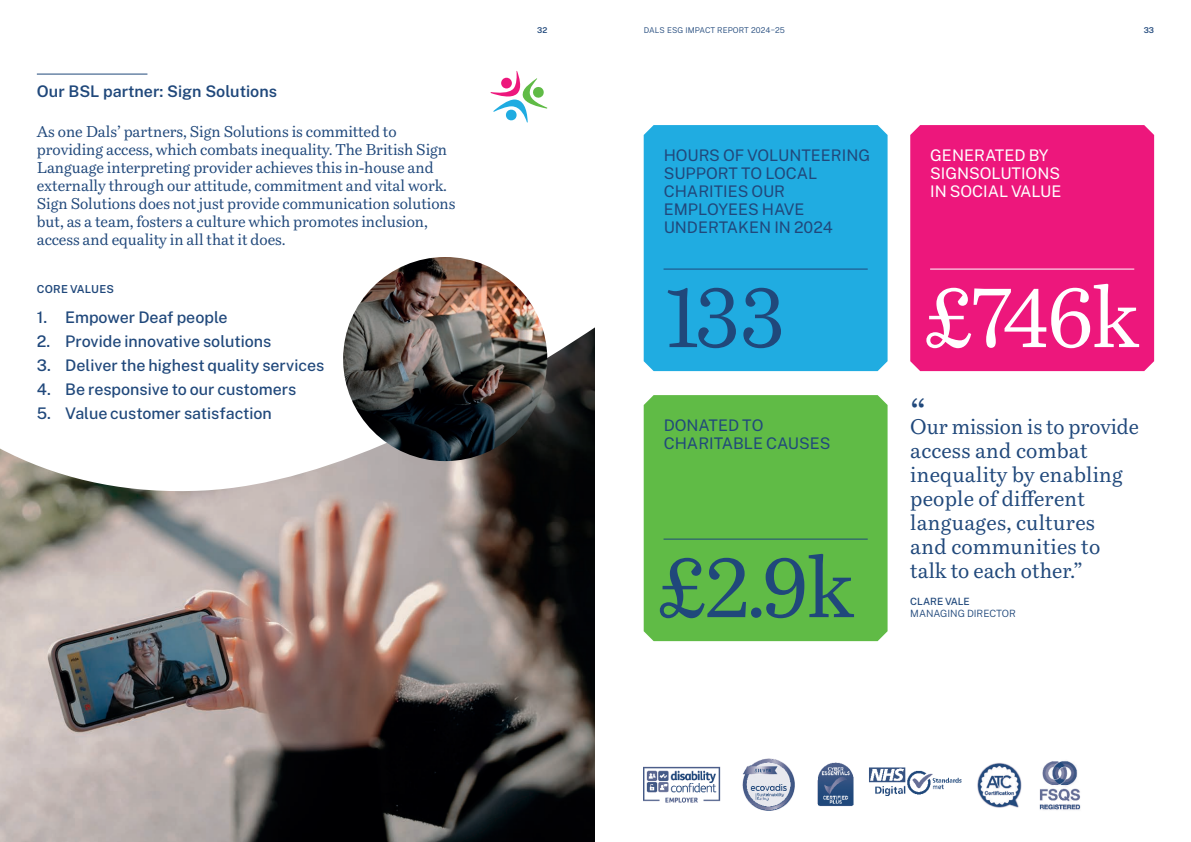
<style>
.page{position:relative;width:1191px;height:842px;background:#fff}
.page>*{position:absolute;margin:0;border:0;box-sizing:border-box;transform-origin:0 0}
.t1{font:85px "Bressay";color:#20487b}
.t2{font:85px "Bressay";color:#fff}
.t3{font:36px "Bressay";color:#20487b}
.t4{font:21px/24px "Bressay";letter-spacing:.01em;color:#20487b}
.t5{font:500 16px "Public Sans";color:#20487b}
.t6{font:16px/18px "Public Sans";color:#20487b}
.t7{font:16px/18px "Public Sans";color:#fff}
.t8{font:600 16px "Public Sans";color:#20487b}
.t9{font:15.5px/18px "Bressay";letter-spacing:-.005em;color:#20487b}
.t10{font:600 11px "Public Sans";letter-spacing:.02em;color:#20487b}
.t11{font:300 10px "Public Sans";color:#20487b}
.t12{font:500 10px "Public Sans";color:#20487b}
.t13{font:300 8px "Public Sans";letter-spacing:.01em;color:#20487b}
.t14{font:600 8px "Public Sans";color:#20487b}
</style>
<div class="page">
<img style="left:0;top:497px;width:595px;height:345px">
<hr style="left:37px;top:74px;width:110px;height:1px;background:#20487b">
<svg style="left:0;top:107px;width:595px;height:390px"></svg>
<img style="left:817px;top:762px;width:37px;height:45px">
<img style="left:1039px;top:760px;width:42px;height:50px">
<img style="left:977px;top:763px;width:45px;height:45px">
<img style="left:869px;top:767px;width:93px;height:29px">
<img style="left:643px;top:766px;width:78px;height:37px">
<img style="left:743px;top:759px;width:51px;height:51px">
<div style="left:643px;top:395px;width:244px;height:246px;background:#60bb46"></div>
<hr style="left:663px;top:539px;width:204px;height:1px;background:#20487b">
<div style="left:910px;top:125px;width:244px;height:246px;background:#ed177c"></div>
<hr style="left:930px;top:269px;width:204px;height:1px;background:#fff">
<div style="left:643px;top:125px;width:244px;height:246px;background:#20ace1"></div>
<hr style="left:663px;top:269px;width:204px;height:1px;background:#20487b">
<img style="left:343px;top:257px;width:204px;height:204px;border-radius:102px">
<svg style="left:490px;top:71px;width:57px;height:52px"></svg>
<p class="t8" style="left:37px;top:81px;width:242px">Our BSL partner: Sign Solutions</p>
<p class="t9" style="left:37px;top:123px;width:420px">As one Dals’ partners, Sign Solutions is committed to providing access, which combats inequality. The British Sign Language interpreting provider achieves this in-house and externally through our attitude, commitment and vital work.<br>Sign Solutions does not just provide communication solutions but, as a team, fosters a culture which promotes inclusion, access and equality in all that it does.</p>
<p class="t10" style="left:37px;top:282px;width:79px">CORE VALUES</p>
<p class="t5" style="left:37px;top:307px;width:192px">1. Empower Deaf people</p>
<p class="t5" style="left:37px;top:331px;width:236px">2. Provide innovative solutions</p>
<p class="t5" style="left:37px;top:355px;width:289px">3. Deliver the highest quality services</p>
<p class="t5" style="left:37px;top:379px;width:261px">4. Be responsive to our customers</p>
<p class="t5" style="left:37px;top:403px;width:236px">5. Value customer satisfaction</p>
<p class="t14" style="left:537px;top:25px;width:12px">32</p>
<p class="t13" style="left:643px;top:25px;width:143px">DALS ESG IMPACT REPORT 2024–25</p>
<p class="t14" style="left:1143px;top:25px;width:12px">33</p>
<p class="t6" style="left:663px;top:146px;width:208px">HOURS OF VOLUNTEERING</p>
<p class="t6" style="left:663px;top:164px;width:171px">SUPPORT TO LOCAL<br>CHARITIES OUR<br>EMPLOYEES HAVE<br>UNDERTAKEN IN 2024</p>
<p class="t1" style="left:658px;top:268px;width:130px">133</p>
<p class="t6" style="left:663px;top:416px;width:168px">DONATED TO<br>CHARITABLE CAUSES</p>
<p class="t1" style="left:658px;top:538px;width:197px">£2.9k</p>
<p class="t7" style="left:930px;top:146px;width:120px">GENERATED BY</p>
<p class="t7" style="left:930px;top:164px;width:133px">SIGNSOLUTIONS<br>IN SOCIAL VALUE</p>
<p class="t2" style="left:924px;top:268px;width:216px">£746k</p>
<p class="t3" style="left:910px;top:392px;width:17px">“</p>
<p class="t4" style="left:910px;top:415px;width:230px">Our mission is to provide access and combat inequality by enabling people of different languages, cultures<br>and communities to talk to each other.”</p>
<p class="t12" style="left:910px;top:595px;width:61px">CLARE VALE</p>
<p class="t11" style="left:910px;top:606px;width:107px">MANAGING DIRECTOR</p>
</div>
